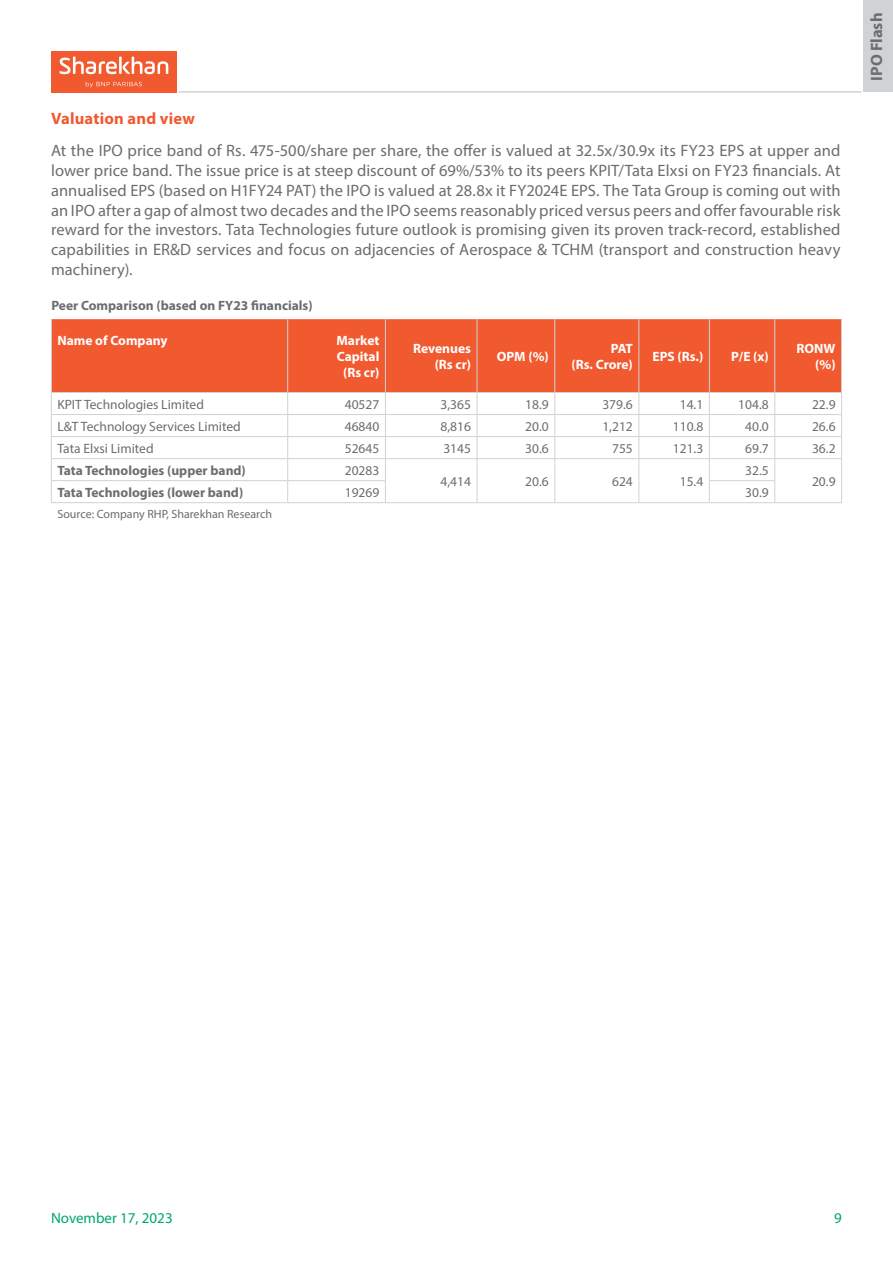
<style>
.page{position:relative;width:893px;height:1263px;background:#fff}
.page>*{position:absolute;margin:0;border:0;box-sizing:border-box;transform-origin:0 0}
.Bdy_txt_with_bullet_points{font:16.5px/19.8px "Myriad Pro";letter-spacing:.005em;color:#6c6d70;text-align:justify}
.Bdy_txt_with_bullet_points-2{font:700 16.5px "Myriad Pro";letter-spacing:.01em;color:#f1592f}
.t1{font:700 16.5px "Myriad Pro";color:#6c6d70}
.t2{font:15px "Myriad Pro";color:#00a66e}
.t3{font:13.5px "Myriad Pro";color:#6c6d70}
.t4{font:700 13.5px "Myriad Pro";color:#6c6d70}
.t5{font:700 13.5px/16.2px "Myriad Pro";color:#fff;text-align:right}
.t6{font:12px "Myriad Pro";color:#6c6d70}
</style>
<div class="page">
<hr style="left:179px;top:92px;width:682px;height:1px;background:#bcbdc0">
<div style="left:51px;top:51px;width:125px;height:41px;background:#f1592f"></div>
<svg style="left:60px;top:57px;width:108px;height:17px"></svg>
<svg style="left:86px;top:82px;width:56px;height:5px"></svg>
<div style="left:864px;top:0;width:29px;height:92px;background:#d1d2d4"></div>
<div style="left:52px;top:319px;width:789px;height:73px;background:#f1592f"></div>
<hr style="left:51px;top:392px;width:237px;height:1px;background:#d1d2d4">
<hr style="left:288px;top:392px;width:97px;height:1px;background:#d1d2d4">
<hr style="left:385px;top:392px;width:92px;height:1px;background:#d1d2d4">
<hr style="left:477px;top:392px;width:78px;height:1px;background:#d1d2d4">
<hr style="left:555px;top:392px;width:84px;height:1px;background:#d1d2d4">
<hr style="left:639px;top:392px;width:70px;height:1px;background:#d1d2d4">
<hr style="left:709px;top:392px;width:66px;height:1px;background:#d1d2d4">
<hr style="left:775px;top:392px;width:67px;height:1px;background:#d1d2d4">
<hr style="left:51px;top:414px;width:237px;height:1px;background:#d1d2d4">
<hr style="left:288px;top:414px;width:97px;height:1px;background:#d1d2d4">
<hr style="left:385px;top:414px;width:92px;height:1px;background:#d1d2d4">
<hr style="left:477px;top:414px;width:78px;height:1px;background:#d1d2d4">
<hr style="left:555px;top:414px;width:84px;height:1px;background:#d1d2d4">
<hr style="left:639px;top:414px;width:70px;height:1px;background:#d1d2d4">
<hr style="left:709px;top:414px;width:66px;height:1px;background:#d1d2d4">
<hr style="left:775px;top:414px;width:67px;height:1px;background:#d1d2d4">
<hr style="left:51px;top:436px;width:237px;height:1px;background:#d1d2d4">
<hr style="left:288px;top:436px;width:97px;height:1px;background:#d1d2d4">
<hr style="left:385px;top:436px;width:92px;height:1px;background:#d1d2d4">
<hr style="left:477px;top:436px;width:78px;height:1px;background:#d1d2d4">
<hr style="left:555px;top:436px;width:84px;height:1px;background:#d1d2d4">
<hr style="left:639px;top:436px;width:70px;height:1px;background:#d1d2d4">
<hr style="left:709px;top:436px;width:66px;height:1px;background:#d1d2d4">
<hr style="left:775px;top:436px;width:67px;height:1px;background:#d1d2d4">
<hr style="left:51px;top:458px;width:237px;height:1px;background:#d1d2d4">
<hr style="left:288px;top:458px;width:97px;height:1px;background:#d1d2d4">
<hr style="left:385px;top:458px;width:92px;height:1px;background:#d1d2d4">
<hr style="left:477px;top:458px;width:78px;height:1px;background:#d1d2d4">
<hr style="left:555px;top:458px;width:84px;height:1px;background:#d1d2d4">
<hr style="left:639px;top:458px;width:70px;height:1px;background:#d1d2d4">
<hr style="left:709px;top:458px;width:66px;height:1px;background:#d1d2d4">
<hr style="left:775px;top:458px;width:67px;height:1px;background:#d1d2d4">
<hr style="left:51px;top:480px;width:237px;height:1px;background:#d1d2d4">
<hr style="left:288px;top:480px;width:98px;height:1px;background:#d1d2d4">
<hr style="left:709px;top:480px;width:66px;height:1px;background:#d1d2d4">
<hr style="left:51px;top:502px;width:237px;height:1px;background:#d1d2d4">
<hr style="left:288px;top:502px;width:97px;height:1px;background:#d1d2d4">
<hr style="left:385px;top:502px;width:92px;height:1px;background:#d1d2d4">
<hr style="left:477px;top:502px;width:78px;height:1px;background:#d1d2d4">
<hr style="left:555px;top:502px;width:84px;height:1px;background:#d1d2d4">
<hr style="left:639px;top:502px;width:70px;height:1px;background:#d1d2d4">
<hr style="left:709px;top:502px;width:66px;height:1px;background:#d1d2d4">
<hr style="left:775px;top:502px;width:67px;height:1px;background:#d1d2d4">
<hr style="left:51px;top:319px;width:1px;height:73px;background:#d1d2d4">
<hr style="left:287px;top:319px;width:1px;height:73px;background:#d1d2d4">
<hr style="left:385px;top:319px;width:1px;height:73px;background:#d1d2d4">
<hr style="left:477px;top:319px;width:1px;height:73px;background:#d1d2d4">
<hr style="left:554px;top:319px;width:1px;height:73px;background:#d1d2d4">
<hr style="left:638px;top:319px;width:1px;height:73px;background:#d1d2d4">
<hr style="left:709px;top:319px;width:1px;height:73px;background:#d1d2d4">
<hr style="left:774px;top:319px;width:1px;height:73px;background:#d1d2d4">
<hr style="left:841px;top:319px;width:1px;height:73px;background:#d1d2d4">
<svg style="left:51px;top:393px;width:1px;height:109px"></svg>
<svg style="left:287px;top:393px;width:1px;height:109px"></svg>
<svg style="left:385px;top:393px;width:1px;height:109px"></svg>
<svg style="left:477px;top:393px;width:1px;height:109px"></svg>
<svg style="left:554px;top:393px;width:1px;height:109px"></svg>
<svg style="left:638px;top:393px;width:1px;height:109px"></svg>
<svg style="left:709px;top:393px;width:1px;height:109px"></svg>
<svg style="left:774px;top:393px;width:1px;height:109px"></svg>
<svg style="left:841px;top:393px;width:1px;height:109px"></svg>
<p class="Bdy_txt_with_bullet_points-2" style="left:51px;top:107px;width:145px">Valuation and view</p>
<p class="Bdy_txt_with_bullet_points" style="left:51px;top:140px;width:791px">At the IPO price band of Rs. 475-500/share per share, the offer is valued at 32.5x/30.9x its FY23 EPS at upper and lower price band. The issue price is at steep discount of 69%/53% to its peers KPIT/Tata Elxsi on FY23 financials. At annualised EPS (based on H1FY24 PAT) the IPO is valued at 28.8x it FY2024E EPS. The Tata Group is coming out with an IPO after a gap of almost two decades and the IPO seems reasonably priced versus peers and offer favourable risk reward for the investors. Tata Technologies future outlook is promising given its proven track-record, established capabilities in ER&amp;D services and focus on adjacencies of Aerospace &amp; TCHM (transport and construction heavy machinery).</p>
<p class="t4" style="left:51px;top:296px;width:263px">Peer Comparison (based on FY23 financials)</p>
<p class="t5" style="left:57px;top:332px;width:112px">Name of Company</p>
<p class="t5" style="left:336px;top:332px;width:44px;text-align:center">Market<br>Capital (Rs cr)</p>
<p class="t5" style="left:413px;top:340px;width:59px">Revenues (Rs cr)</p>
<p class="t5" style="left:497px;top:348px;width:53px">OPM (%)</p>
<p class="t5" style="left:571px;top:340px;width:63px">PAT<br>(Rs. Crore)</p>
<p class="t5" style="left:653px;top:348px;width:52px">EPS (Rs.)</p>
<p class="t5" style="left:731px;top:348px;width:39px">P/E (x)</p>
<p class="t5" style="left:797px;top:340px;width:40px">RONW (%)</p>
<p class="t3" style="left:57px;top:396px;width:148px">KPIT Technologies Limited</p>
<p class="t3" style="left:345px;top:396px;width:36px">40527</p>
<p class="t3" style="left:440px;top:396px;width:32px">3,365</p>
<p class="t3" style="left:525px;top:396px;width:25px">18.9</p>
<p class="t3" style="left:602px;top:396px;width:32px">379.6</p>
<p class="t3" style="left:680px;top:396px;width:25px">14.1</p>
<p class="t3" style="left:738px;top:396px;width:32px">104.8</p>
<p class="t3" style="left:812px;top:396px;width:25px">22.9</p>
<p class="t3" style="left:57px;top:418px;width:185px">L&amp;T Technology Services Limited</p>
<p class="t3" style="left:345px;top:418px;width:36px">46840</p>
<p class="t3" style="left:440px;top:418px;width:32px">8,816</p>
<p class="t3" style="left:525px;top:418px;width:25px">20.0</p>
<p class="t3" style="left:602px;top:418px;width:32px">1,212</p>
<p class="t3" style="left:673px;top:418px;width:32px">110.8</p>
<p class="t3" style="left:745px;top:418px;width:25px">40.0</p>
<p class="t3" style="left:812px;top:418px;width:25px">26.6</p>
<p class="t3" style="left:57px;top:440px;width:98px">Tata Elxsi Limited</p>
<p class="t3" style="left:345px;top:440px;width:36px">52645</p>
<p class="t3" style="left:443px;top:440px;width:29px">3145</p>
<p class="t3" style="left:525px;top:440px;width:25px">30.6</p>
<p class="t3" style="left:612px;top:440px;width:22px">755</p>
<p class="t3" style="left:673px;top:440px;width:32px">121.3</p>
<p class="t3" style="left:745px;top:440px;width:25px">69.7</p>
<p class="t3" style="left:812px;top:440px;width:25px">36.2</p>
<p class="t4" style="left:57px;top:461px;width:190px">Tata Technologies (upper band)</p>
<p class="t3" style="left:345px;top:462px;width:36px">20283</p>
<p class="t3" style="left:440px;top:473px;width:32px">4,414</p>
<p class="t3" style="left:525px;top:473px;width:25px">20.6</p>
<p class="t3" style="left:612px;top:473px;width:22px">624</p>
<p class="t3" style="left:680px;top:473px;width:25px">15.4</p>
<p class="t3" style="left:745px;top:462px;width:25px">32.5</p>
<p class="t3" style="left:812px;top:473px;width:25px">20.9</p>
<p class="t4" style="left:57px;top:483px;width:187px">Tata Technologies (lower band)</p>
<p class="t3" style="left:345px;top:484px;width:36px">19269</p>
<p class="t3" style="left:745px;top:484px;width:25px">30.9</p>
<p class="t6" style="left:57px;top:506px;width:216px">Source: Company RHP, Sharekhan Research</p>
<p class="t1" style="left:866px;top:81px;width:69px;rotate:-90deg">IPO Flash</p>
<p class="t2" style="left:51px;top:1209px;width:123px">November 17, 2023</p>
<p class="t2" style="left:834px;top:1209px;width:9px">9</p>
</div>
